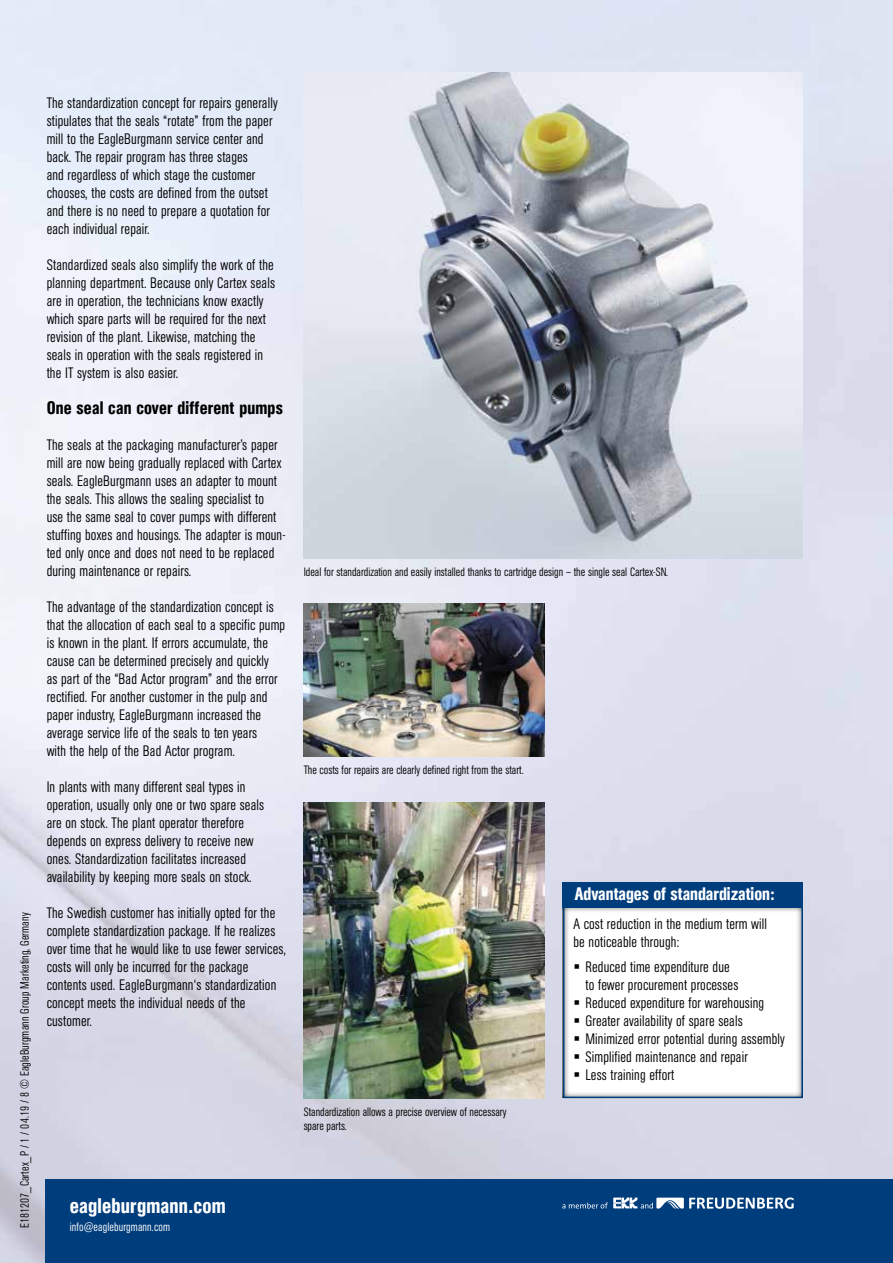
<style>
.page{position:relative;width:893px;height:1263px;background:#fff}
.page>*{position:absolute;margin:0;border:0;box-sizing:border-box;transform-origin:0 0}
.t1{font:500 condensed 21px "AG Book Pro";letter-spacing:.01em;color:#fff}
.t2{font:500 condensed 18px "AG Book Pro";letter-spacing:.01em;color:#000}
.t3{font:500 condensed 18px "AG Book Pro";color:#fff}
.t4{font:300 condensed 15px/18px "AG Book Pro";letter-spacing:.01em;color:#000}
.t5{font:300 condensed 12px/13.5px "AG Book Pro";color:#000}
.t6{font:300 condensed 12px "AG Book Pro";letter-spacing:.01em;color:#fff}
</style>
<div class="page">
<img style="left:0;top:0;width:893px;height:1263px">
<div style="left:45px;top:1180px;width:848px;height:83px;background:#003d7c"></div>
<svg style="left:562px;top:1197px;width:232px;height:12px"></svg>
<div style="left:562px;top:904px;width:243px;height:195px;background:#fff"></div>
<div style="left:563px;top:900px;width:240px;height:198px;border:2px solid #003d7c"></div>
<div style="left:563px;top:882px;width:240px;height:26px;background:#003d7c"></div>
<img style="left:304px;top:72px;width:499px;height:486px">
<img style="left:304px;top:604px;width:240px;height:152px">
<img style="left:304px;top:802px;width:240px;height:296px">
<p class="t5" style="left:18px;top:1228px;width:317px;rotate:-90deg">E181207_Cartex_P / 1 / 04.19 / 8 © EagleBurgmann Group Marketing, Germany</p>
<p class="t4" style="left:47px;top:94px;width:233px">The standardization concept for repairs generally stipulates that the seals “rotate” from the paper mill to the EagleBurgmann service center and back. The repair program has three stages<br>and regardless of which stage the customer chooses, the costs are defined from the outset and there is no need to prepare a quotation for each individual repair.</p>
<p class="t4" style="left:47px;top:256px;width:230px">Standardized seals also simplify the work of the planning department. Because only Cartex seals are in operation, the technicians know exactly which spare parts will be required for the next revision of the plant. Likewise, matching the seals in operation with the seals registered in the IT system is also easier.</p>
<p class="t2" style="left:47px;top:396px;width:238px">One seal can cover different pumps</p>
<p class="t4" style="left:47px;top:436px;width:240px">The seals at the packaging manufacturer’s paper mill are now being gradually replaced with Cartex seals. EagleBurgmann uses an adapter to mount the seals. This allows the sealing specialist to<br>use the same seal to cover pumps with different stuffing boxes and housings. The adapter is moun&shy;ted only once and does not need to be replaced during maintenance or repairs.</p>
<p class="t4" style="left:47px;top:598px;width:240px">The advantage of the standardization concept is that the allocation of each seal to a specific pump is known in the plant. If errors accumulate, the cause can be determined precisely and quickly<br>as part of the “Bad Actor program” and the error rectified. For another customer in the pulp and paper industry, EagleBurgmann increased the average service life of the seals to ten years<br>with the help of the Bad Actor program.</p>
<p class="t4" style="left:47px;top:778px;width:219px">In plants with many different seal types in operation, usually only one or two spare seals are on stock. The plant operator therefore depends on express delivery to receive new ones. Standardization facilitates increased availability by keeping more seals on stock.</p>
<p class="t4" style="left:47px;top:904px;width:241px">The Swedish customer has initially opted for the complete standardization package. If he realizes over time that he would like to use fewer services, costs will only be incurred for the package contents used. EagleBurgmann‘s standardization concept meets the individual needs of the customer.</p>
<h1 class="t1" style="left:70px;top:1192px;width:157px">eagleburgmann.com</h1>
<p class="t6" style="left:70px;top:1219px;width:102px">info@eagleburgmann.com</p>
<p class="t5" style="left:304px;top:565px;width:366px">Ideal for standardization and easily installed thanks to cartridge design – the single seal Cartex-SN.</p>
<p class="t5" style="left:304px;top:763px;width:222px">The costs for repairs are clearly defined right from the start.</p>
<p class="t5" style="left:304px;top:1105px;width:204px">Standardization allows a precise overview of necessary spare parts.</p>
<p class="t3" style="left:575px;top:882px;width:201px">Advantages of standardization:</p>
<p class="t4" style="left:573px;top:915px;width:195px">A cost reduction in the medium term will be noticeable through:</p>
<p class="t4" style="left:585px;top:958px;width:201px">Reduced time expenditure due<br>to fewer procurement processes<br>Reduced expenditure for warehousing Greater availability of spare seals Minimized error potential during assembly Simplified maintenance and repair<br>Less training effort</p>
</div>
